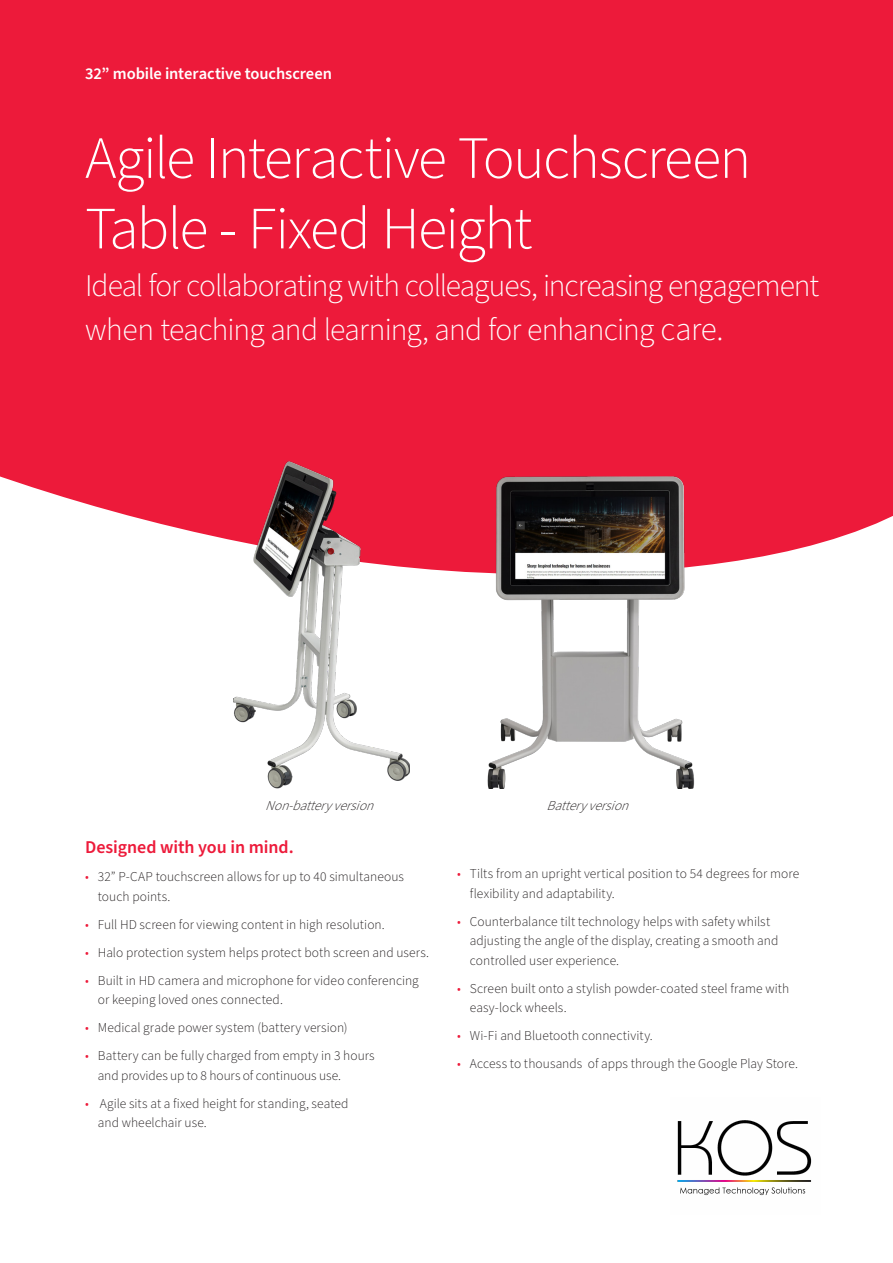
<style>
.page{position:relative;width:893px;height:1263px;background:#ed1a3a}
.page>*{position:absolute;margin:0;border:0;box-sizing:border-box;transform-origin:0 0}
.t1{font:300 60px/70.5px "Source Sans Pro";letter-spacing:-.025em;color:#fff}
.t2{font:300 31.5px/43.5px "Source Sans Pro";letter-spacing:-.03em;color:#fff}
.t3{font:600 18px "Source Sans Pro";letter-spacing:-.005em;color:#ed1a3a}
.t4{font:600 16.5px "Source Sans Pro";letter-spacing:-.005em;color:#fff}
.t5{font:300 13.5px/19.5px "Source Sans Pro";letter-spacing:.005em;color:#231f20}
.t6{font:italic 300 13.5px "Source Sans Pro";color:#231f20}
.s1{font-size:33px}
.s2{color:#ed1a3a}
</style>
<div class="page">
<div style="left:0;top:476px;width:893px;height:787px;background:#fff"></div>
<img style="left:233px;top:462px;width:177px;height:327px">
<img style="left:486px;top:477px;width:208px;height:312px">
<img style="left:670px;top:1097px;width:150px;height:118px">
<p class="t4" style="left:85px;top:63px;width:248px">32” mobile interactive touchscreen</p>
<p class="t1" style="left:85px;top:125px;width:668px">Agile Interactive Touchscreen<br>Table - Fixed Height</p>
<p class="t2" style="left:85px;top:265px;width:736px">Ideal for collaborating with colleagues, increasing engagement when teaching and learning, and for enhancing <span class="s1">care.</span></p>
<p class="t6" style="left:265px;top:796px;width:116px">Non-batteryversion</p>
<p class="t6" style="left:547px;top:796px;width:90px">Batteryversion</p>
<p class="t3" style="left:85px;top:835px;width:210px">Designed with you in mind.</p>
<p class="t5" style="left:98px;top:867px;width:308px;text-indent:-13px"><span class="s2">•</span> 32” P-CAP touchscreen allows for up to 40 simultaneous touch points.</p>
<p class="t5" style="left:85px;top:915px;width:301px"><span class="s2">•</span> Full HD screen for viewing content in high resolution.</p>
<p class="t5" style="left:85px;top:943px;width:346px"><span class="s2">•</span> Halo protection system helps protect both screen and users.</p>
<p class="t5" style="left:98px;top:971px;width:322px;text-indent:-13px"><span class="s2">•</span> Built in HD camera and microphone for video conferencing or keeping loved ones connected.</p>
<p class="t5" style="left:85px;top:1018px;width:264px"><span class="s2">•</span> Medical grade power system (battery version)</p>
<p class="t5" style="left:98px;top:1046px;width:278px;text-indent:-13px"><span class="s2">•</span> Battery can be fully charged from empty in 3 hours and provides up to 8 hours of continuous use.</p>
<p class="t5" style="left:98px;top:1094px;width:252px;text-indent:-13px"><span class="s2">•</span> Agile sits at a fixed height for standing, seated and wheelchair use.</p>
<p class="t5" style="left:470px;top:864px;width:331px;text-indent:-13px"><span class="s2">•</span> Tilts from an upright vertical position to 54 degrees for more flexibility and adaptability.</p>
<p class="t5" style="left:470px;top:912px;width:310px;text-indent:-13px"><span class="s2">•</span> Counterbalance tilt technology helps with safety whilst adjusting the angle of the display, creating a smooth and controlled user experience.</p>
<p class="t5" style="left:470px;top:979px;width:321px;text-indent:-13px"><span class="s2">•</span> Screen built onto a stylish powder-coated steel frame with easy-lock wheels.</p>
<p class="t5" style="left:457px;top:1026px;width:197px"><span class="s2">•</span> Wi-Fi and Bluetooth connectivity.</p>
<p class="t5" style="left:457px;top:1054px;width:342px"><span class="s2">•</span> Access to thousands of apps through the Google Play Store.</p>
</div>
